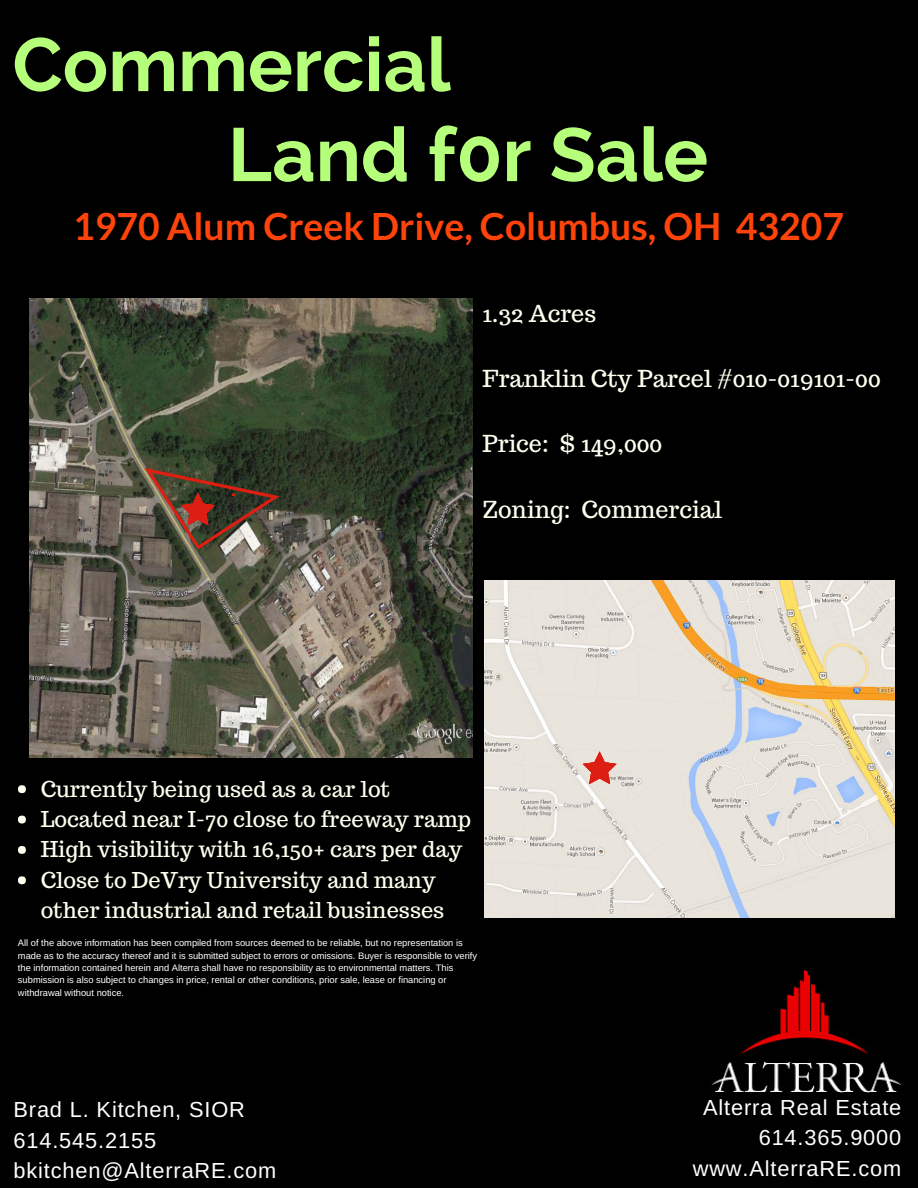
<style>
.page{position:relative;width:918px;height:1188px;background:#000}
.page>*{position:absolute;margin:0;border:0;box-sizing:border-box;transform-origin:0 0}
.t1{font:700 75.15px/90px "Raleway";color:#b6ff7a}
.t2{font:700 37.35px "Lato";color:#ff440b}
.t3{font:23.4px "Trocchi";color:#fffff0}
.t4{font:21.75px/30.3px "Trocchi";color:#fffff0}
.t5{font:21.75px/30.3px "Arimo";letter-spacing:.04em;color:#fff}
.t6{font:9.3px/12.3px "Arimo";color:#fff}
</style>
<div class="page">
<img style="left:29px;top:298px;width:443px;height:459px">
<div style="left:18px;top:785px;width:8px;height:8px;background:#fffff0;border-radius:50%"></div>
<div style="left:18px;top:816px;width:8px;height:8px;background:#fffff0;border-radius:50%"></div>
<div style="left:18px;top:846px;width:8px;height:8px;background:#fffff0;border-radius:50%"></div>
<div style="left:18px;top:876px;width:8px;height:8px;background:#fffff0;border-radius:50%"></div>
<img style="left:712px;top:971px;width:189px;height:121px">
<img style="left:485px;top:580px;width:409px;height:338px">
<svg style="left:144px;top:414px;width:136px;height:136px;background:#4e4734"></svg>
<svg style="left:583px;top:752px;width:33px;height:32px"></svg>
<h1 class="t1" style="left:228px;top:20px;width:482px;text-indent:-216px">Commercial<br>Land f0r Sale</h1>
<h2 class="t2" style="left:73px;top:203px;width:772px">1970 Alum Creek Drive, Columbus, OH 43207</h2>
<h3 class="t3" style="left:483px;top:298px;width:115px">1.32 Acres</h3>
<h3 class="t3" style="left:483px;top:363px;width:400px">Franklin Cty Parcel #010-019101-00</h3>
<h3 class="t3" style="left:483px;top:428px;width:181px">Price: $ 149,000</h3>
<h3 class="t3" style="left:483px;top:494px;width:241px">Zoning: Commercial</h3>
<h3 class="t4" style="left:41px;top:773px;width:432px">Currently being used as a car lot Located near I-70 close to freeway ramp High visibility with 16,150+ cars per day Close to DeVry University and many other industrial and retail businesses</h3>
<p class="t6" style="left:18px;top:937px;width:461px">All of the above information has been compiled from sources deemed to be reliable, but no representation is made as to the accuracy thereof and it is submitted subject to errors or omissions. Buyer is responsible to verify the information contained herein and Alterra shall have no responsibility as to environmental matters. This submission is also subject to changes in price, rental or other conditions, prior sale, lease or financing or withdrawal without notice.</p>
<h3 class="t5" style="left:13px;top:1094px;width:264px">Brad L. Kitchen, SIOR<br>614.545.2155 bkitchen@AlterraRE.com</h3>
<h3 class="t5" style="left:693px;top:1092px;width:210px;text-align:right">Alterra Real Estate<br>614.365.9000 www.AlterraRE.com</h3>
</div>
